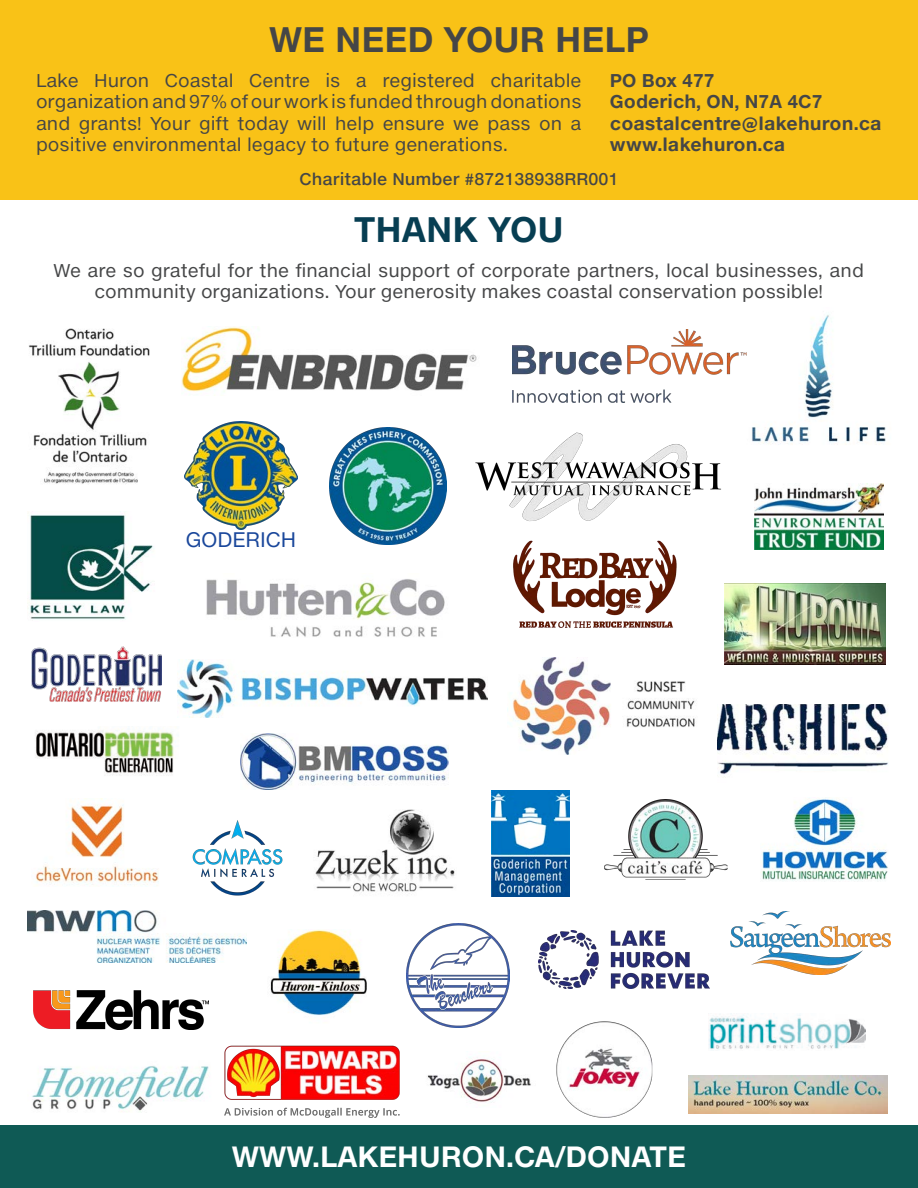
<style>
.page{position:relative;width:918px;height:1188px;background:#fff}
.page>*{position:absolute;margin:0;border:0;box-sizing:border-box;transform-origin:0 0}
.t1{font:700 34.5px "Helvetica Neuee Text Pro";color:#454647}
.t2{font:700 34.5px "Helvetica Neuee Text Pro";color:#073e52}
.t3{font:700 28.5px "Helvetica Neuee Text Pro";color:#fff}
.t4{font:20.4px "Helvetica Neuee Text Pro";color:#1a479b}
.t5{font:18px/21.6px "Helvetica Neuee Text Pro";color:#454647;text-align:justify}
.t6{font:700 18px "Helvetica Neuee Text Pro";color:#454647}
.t7{font:500 16.5px "Helvetica Neuee Text Pro";color:#454647}
</style>
<div class="page">
<div style="left:0;top:0;width:918px;height:199px;background:#f9c217"></div>
<div style="left:0;top:1126px;width:918px;height:62px;background:#0f5a55"></div>
<img style="left:35px;top:730px;width:139px;height:46px">
<img style="left:182px;top:327px;width:295px;height:69px">
<img style="left:29px;top:328px;width:121px;height:156px">
<img style="left:491px;top:791px;width:79px;height:105px">
<img style="left:752px;top:314px;width:134px;height:131px">
<img style="left:717px;top:705px;width:171px;height:73px">
<img style="left:754px;top:483px;width:130px;height:66px">
<img style="left:709px;top:1014px;width:156px;height:37px">
<img style="left:761px;top:797px;width:127px;height:84px">
<img style="left:427px;top:1057px;width:104px;height:46px">
<img style="left:688px;top:1075px;width:200px;height:39px">
<img style="left:513px;top:330px;width:234px;height:72px">
<img style="left:539px;top:930px;width:171px;height:59px">
<img style="left:192px;top:820px;width:91px;height:76px">
<img style="left:605px;top:800px;width:122px;height:80px">
<img style="left:31px;top:646px;width:130px;height:56px">
<img style="left:32px;top:1066px;width:177px;height:46px">
<img style="left:241px;top:733px;width:207px;height:56px">
<img style="left:224px;top:1045px;width:176px;height:73px">
<img style="left:33px;top:991px;width:176px;height:38px">
<img style="left:184px;top:422px;width:114px;height:107px">
<img style="left:270px;top:930px;width:97px;height:86px">
<img style="left:730px;top:912px;width:161px;height:63px">
<img style="left:315px;top:809px;width:140px;height:83px">
<img style="left:476px;top:432px;width:245px;height:90px">
<img style="left:30px;top:511px;width:124px;height:109px">
<img style="left:206px;top:579px;width:239px;height:58px">
<img style="left:330px;top:427px;width:117px;height:117px">
<img style="left:177px;top:660px;width:310px;height:57px">
<img style="left:407px;top:924px;width:103px;height:103px">
<img style="left:556px;top:1021px;width:96px;height:96px">
<img style="left:724px;top:584px;width:162px;height:81px">
<img style="left:28px;top:911px;width:219px;height:52px">
<img style="left:36px;top:799px;width:123px;height:86px">
<img style="left:513px;top:540px;width:164px;height:88px">
<img style="left:507px;top:658px;width:188px;height:96px">
<p class="t1" style="left:269px;top:17px;width:381px">WE NEED YOUR HELP</p>
<p class="t6" style="left:610px;top:69px;width:106px">PO Box 477</p>
<p class="t6" style="left:610px;top:90px;width:214px">Goderich, ON, N7A 4C7</p>
<p class="t6" style="left:610px;top:112px;width:273px">coastalcentre@lakehuron.ca</p>
<p class="t6" style="left:610px;top:133px;width:177px">www.lakehuron.ca</p>
<p class="t5" style="left:36px;top:69px;width:547px">Lake Huron Coastal Centre is a registered charitable organization and 97% of our work is funded through donations and grants! Your gift today will help ensure we pass on a positive environmental legacy to future generations.</p>
<p class="t7" style="left:300px;top:169px;width:320px">Charitable Number #872138938RR001</p>
<p class="t2" style="left:354px;top:208px;width:211px">THANK YOU</p>
<p class="t5" style="left:54px;top:259px;width:812px;text-align:center">We are so grateful for the financial support of corporate partners, local businesses, and community organizations. Your generosity makes coastal conservation possible!</p>
<p class="t4" style="left:186px;top:526px;width:112px">GODERICH</p>
<p class="t3" style="left:232px;top:1139px;width:456px">WWW.LAKEHURON.CA/DONATE</p>
</div>
